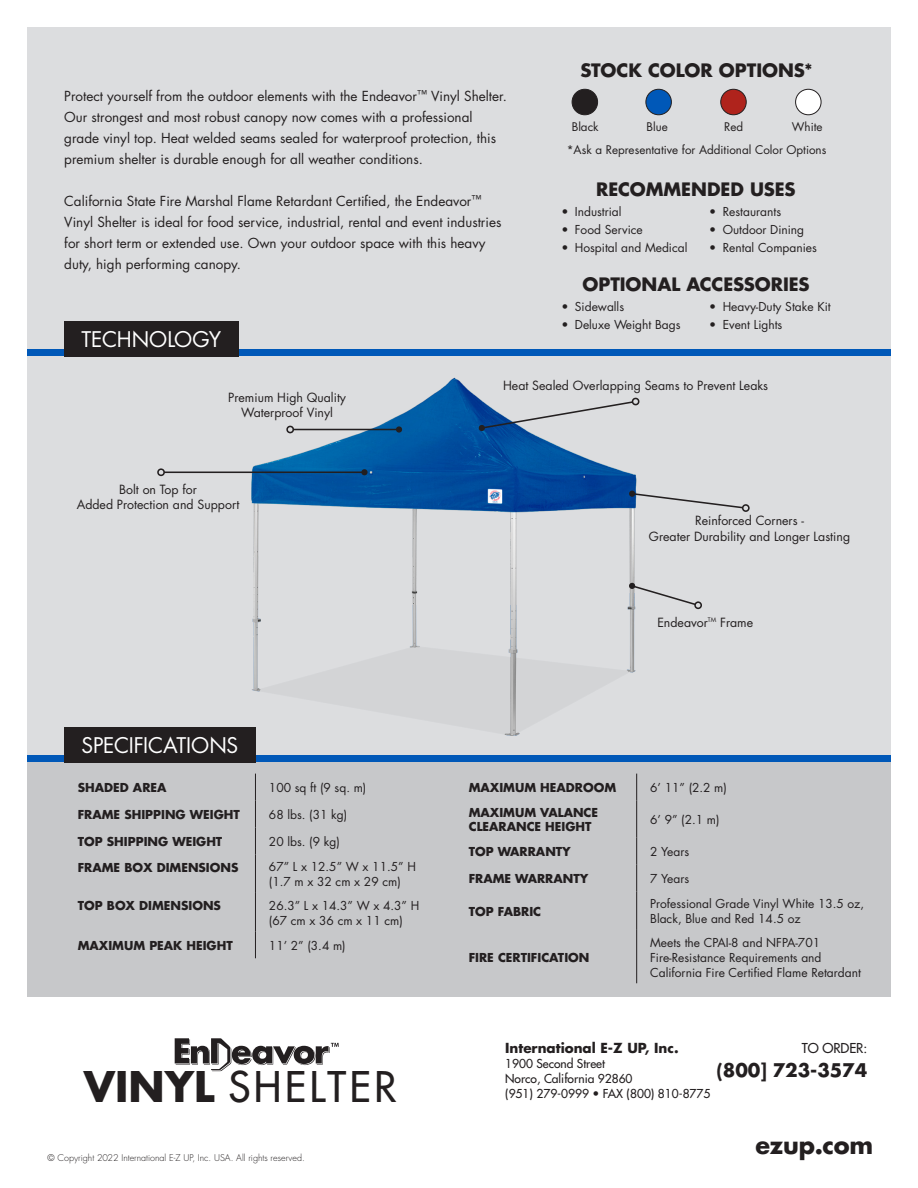
<style>
.page{position:relative;width:918px;height:1188px;background:#fff}
.page>*{position:absolute;margin:0;border:0;box-sizing:border-box;transform-origin:0 0}
.t1{font:500 41.1px "Futura Std";letter-spacing:.08em;color:#231f20}
.t2{font:700 24px "Futura Std";letter-spacing:-.01em;color:#231f20}
.t3{font:21px "Futura Std";letter-spacing:-.01em;color:#fff}
.t4{font:700 18.3px "Futura Std";letter-spacing:-.005em;color:#231f20}
.t5{font:700 18px "Futura Std";color:#231f20}
.t6{font:13.5px/21px "Futura Std";color:#231f20}
.t7{font:700 13.5px "Futura Std";color:#231f20}
.t8{font:500 13.35px "Futura Std";letter-spacing:-.005em;color:#231f20}
.t9{font:12.3px/15.5px "Futura Std";color:#231f20;text-align:center}
.t10{font:12px/15px "Futura Std";color:#231f20}
.t11{font:700 12px/13.5px "Futura Std";color:#231f20}
.t12{font:500 12px "Futura Std";color:#231f20}
.t13{font:11.7px "Futura Std";color:#231f20}
.t14{font:300 9px "Futura Std";color:#231f20}
.s1{font-weight:700}
</style>
<div class="page">
<div style="left:27px;top:760px;width:864px;height:237px;background:#c7c8ca"></div>
<div style="left:27px;top:27px;width:864px;height:733px;background:#dcdddf"></div>
<div style="left:27px;top:756px;width:864px;height:6px;background:#0058b8"></div>
<div style="left:27px;top:350px;width:864px;height:6px;background:#0058b8"></div>
<div style="left:64px;top:727px;width:191px;height:35px;background:#231f20"></div>
<svg style="left:255px;top:774px;width:1px;height:80px"></svg>
<hr style="left:255px;top:854px;width:1px;height:39px;background:#231f20">
<hr style="left:255px;top:893px;width:1px;height:38px;background:#231f20">
<svg style="left:255px;top:931px;width:1px;height:27px"></svg>
<svg style="left:636px;top:774px;width:1px;height:27px"></svg>
<hr style="left:636px;top:801px;width:1px;height:36px;background:#231f20">
<svg style="left:636px;top:837px;width:1px;height:54px"></svg>
<hr style="left:636px;top:891px;width:1px;height:39px;background:#231f20">
<hr style="left:636px;top:930px;width:1px;height:53px;background:#231f20">
<div style="left:64px;top:321px;width:174px;height:35px;background:#231f20"></div>
<img style="left:249px;top:377px;width:388px;height:359px">
<svg style="left:478px;top:397px;width:162px;height:34px"></svg>
<hr style="left:293px;top:429px;width:106px;height:1px;background:#231f20">
<svg style="left:396px;top:426px;width:6px;height:7px"></svg>
<svg style="left:285px;top:425px;width:11px;height:10px"></svg>
<hr style="left:164px;top:472px;width:200px;height:1px;background:#231f20">
<svg style="left:361px;top:469px;width:7px;height:7px"></svg>
<svg style="left:157px;top:468px;width:10px;height:9px"></svg>
<svg style="left:629px;top:491px;width:115px;height:18px"></svg>
<div style="left:742px;top:504px;width:8px;height:8px;border:2px solid #231f20;border-radius:50%"></div>
<svg style="left:629px;top:583px;width:65px;height:23px"></svg>
<div style="left:694px;top:601px;width:8px;height:8px;border:2px solid #231f20;border-radius:50%"></div>
<svg style="left:175px;top:1038px;width:164px;height:33px"></svg>
<div style="left:721px;top:89px;width:25px;height:26px;background:#af231c;border-radius:50%"></div>
<div style="left:720px;top:89px;width:27px;height:26px;border:1px solid #231f20;border-radius:50%"></div>
<div style="left:572px;top:89px;width:26px;height:26px;background:#231f20;border-radius:50%"></div>
<div style="left:572px;top:89px;width:26px;height:26px;border:1px solid #231f20;border-radius:50%"></div>
<div style="left:796px;top:89px;width:25px;height:26px;background:#fff;border-radius:50%"></div>
<div style="left:795px;top:89px;width:26px;height:26px;border:1px solid #231f20;border-radius:50%"></div>
<div style="left:646px;top:89px;width:25px;height:26px;background:#0058b8;border-radius:50%"></div>
<div style="left:646px;top:89px;width:26px;height:26px;border:1px solid #231f20;border-radius:50%"></div>
<p class="t6" style="left:64px;top:86px;width:444px">Protect yourself from the outdoor elements with the Endeavor<sup>™</sup> Vinyl Shelter.<br>Our strongest and most robust canopy now comes with a professional grade vinyl top. Heat welded seams sealed for waterproof protection, this premium shelter is durable enough for all weather conditions.</p>
<p class="t6" style="left:64px;top:190px;width:439px">California State Fire Marshal Flame Retardant Certified, the Endeavor<sup>™ </sup>Vinyl Shelter is ideal for food service, industrial, rental and event industries for short term or extended use. Own your outdoor space with this heavy duty, high performing canopy.</p>
<p class="t3" style="left:82px;top:326px;width:141px">TECHNOLOGY</p>
<p class="t5" style="left:580px;top:58px;width:234px">STOCK COLOR OPTIONS*</p>
<p class="t13" style="left:572px;top:120px;width:28px">Black</p>
<p class="t13" style="left:647px;top:120px;width:23px">Blue</p>
<p class="t13" style="left:724px;top:120px;width:21px">Red</p>
<p class="t13" style="left:792px;top:120px;width:32px">White</p>
<p class="t13" style="left:567px;top:142px;width:261px">*Ask a Representative for Additional Color Options</p>
<p class="t5" style="left:596px;top:177px;width:201px">RECOMMENDED USES</p>
<p class="t10" style="left:561px;top:204px;width:62px">• Industrial</p>
<p class="t10" style="left:561px;top:222px;width:83px">• Food Service</p>
<p class="t10" style="left:561px;top:240px;width:128px">• Hospital and Medical</p>
<p class="t10" style="left:709px;top:204px;width:73px">• Restaurants</p>
<p class="t10" style="left:709px;top:222px;width:97px">• Outdoor Dining</p>
<p class="t10" style="left:709px;top:240px;width:109px">• Rental Companies</p>
<p class="t5" style="left:582px;top:272px;width:229px">OPTIONAL ACCESSORIES</p>
<p class="t10" style="left:561px;top:299px;width:64px">• Sidewalls</p>
<p class="t10" style="left:561px;top:317px;width:121px">• Deluxe Weight Bags</p>
<p class="t10" style="left:709px;top:299px;width:123px">• Heavy-Duty Stake Kit</p>
<p class="t10" style="left:709px;top:317px;width:75px">• Event Lights</p>
<p class="t9" style="left:228px;top:390px;width:119px">Premium High Quality<br>Waterproof Vinyl</p>
<p class="t9" style="left:77px;top:482px;width:164px">Bolt on Top for<br>Added Protection and Support</p>
<p class="t3" style="left:82px;top:732px;width:158px">SPECIFICATIONS</p>
<p class="t11" style="left:78px;top:781px;width:90px">SHADED AREA</p>
<p class="t10" style="left:269px;top:780px;width:99px">100 sq ft (9 sq. m)</p>
<p class="t11" style="left:78px;top:808px;width:164px">FRAME SHIPPING WEIGHT</p>
<p class="t10" style="left:269px;top:807px;width:80px">68 lbs. (31 kg)</p>
<p class="t11" style="left:78px;top:835px;width:146px">TOP SHIPPING WEIGHT</p>
<p class="t10" style="left:269px;top:834px;width:72px">20 lbs. (9 kg)</p>
<p class="t11" style="left:78px;top:860px;width:162px">FRAME BOX DIMENSIONS</p>
<p class="t10" style="left:269px;top:859px;width:148px">67” L x 12.5” W x 11.5” H (1.7 m x 32 cm x 29 cm)</p>
<p class="t11" style="left:78px;top:899px;width:145px">TOP BOX DIMENSIONS</p>
<p class="t10" style="left:269px;top:898px;width:152px">26.3” L x 14.3” W x 4.3” H (67 cm x 36 cm x 11 cm)</p>
<p class="t11" style="left:78px;top:938px;width:156px">MAXIMUM PEAK HEIGHT</p>
<p class="t10" style="left:269px;top:938px;width:78px">11’ 2” (3.4 m)</p>
<p class="t1" style="left:84px;top:1061px;width:314px"><span class="s1">VINYL</span> SHELTER</p>
<p class="t14" style="left:48px;top:1152px;width:259px">© Copyright 2022 International E-Z UP, Inc. USA. All rights reserved.</p>
<p class="t9" style="left:503px;top:378px;width:267px">Heat Sealed Overlapping Seams to Prevent Leaks</p>
<p class="t9" style="left:649px;top:513px;width:203px">Reinforced Corners -<br>Greater Durability and Longer Lasting</p>
<p class="t9" style="left:657px;top:614px;width:97px">Endeavor<sup>TM</sup> Frame</p>
<p class="t11" style="left:469px;top:781px;width:149px">MAXIMUM HEADROOM</p>
<p class="t10" style="left:650px;top:780px;width:78px">6’ 11” (2.2 m)</p>
<p class="t11" style="left:469px;top:806px;width:131px">MAXIMUM VALANCE<br>CLEARANCE HEIGHT</p>
<p class="t10" style="left:650px;top:812px;width:71px">6’ 9” (2.1 m)</p>
<p class="t11" style="left:469px;top:845px;width:104px">TOP WARRANTY</p>
<p class="t10" style="left:650px;top:844px;width:40px">2 Years</p>
<p class="t11" style="left:469px;top:872px;width:121px">FRAME WARRANTY</p>
<p class="t10" style="left:650px;top:871px;width:40px">7 Years</p>
<p class="t11" style="left:469px;top:904px;width:74px">TOP FABRIC</p>
<p class="t10" style="left:650px;top:896px;width:216px">Professional Grade Vinyl White 13.5 oz,<br>Black, Blue and Red 14.5 oz</p>
<p class="t11" style="left:469px;top:950px;width:122px">FIRE CERTIFICATION</p>
<p class="t10" style="left:650px;top:935px;width:212px">Meets the CPAI-8 and NFPA-701<br>Fire-Resistance Requirements and<br>California Fire Certified Flame Retardant</p>
<p class="t7" style="left:505px;top:1039px;width:175px">International E-Z UP, Inc.</p>
<p class="t12" style="left:505px;top:1056px;width:101px">1900 Second Street</p>
<p class="t12" style="left:505px;top:1071px;width:129px">Norco, California 92860</p>
<p class="t12" style="left:505px;top:1086px;width:207px">(951) 279-0999 • FAX (800) 810-8775</p>
<p class="t8" style="left:802px;top:1040px;width:67px">TO ORDER:</p>
<p class="t4" style="left:717px;top:1058px;width:152px">(800] 723-3574</p>
<h2 class="t2" style="left:756px;top:1129px;width:119px">ezup.com</h2>
</div>
